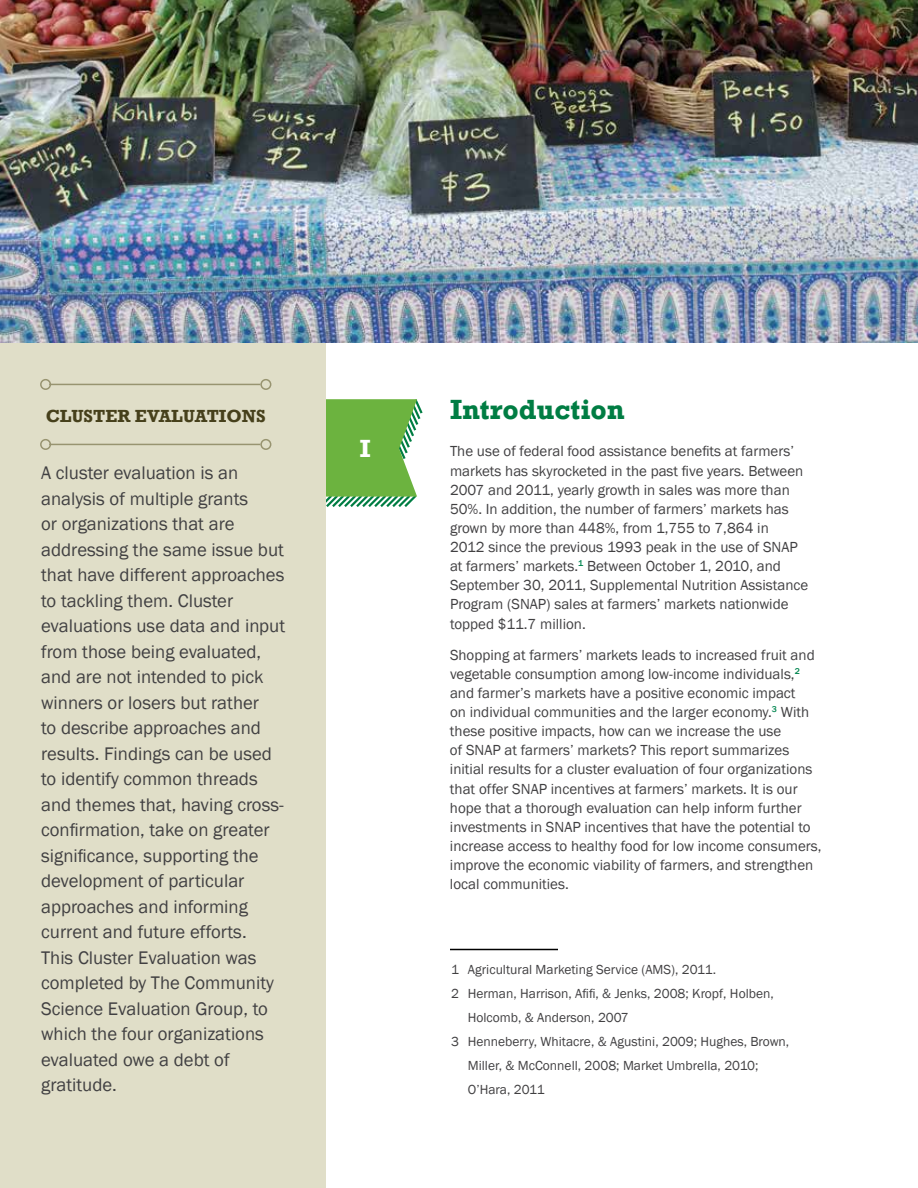
<style>
.page{position:relative;width:918px;height:1188px;background:#fff}
.page>*{position:absolute;margin:0;border:0;box-sizing:border-box;transform-origin:0 0}
.t1{font:700 28.5px "Rockwell";color:#007d43}
.t2{font:700 25.5px "Rockwell";color:#fff}
.t3{font:18.75px/25.5px "Franklin Gothic";color:#414042}
.t4{font:700 18px "Rockwell";color:#46401b}
.t5{font:15px/19.2px "Franklin Gothic";color:#414042}
.t6{font:13.5px "Franklin Gothic";color:#414042}
</style>
<div class="page">
<svg style="left:326px;top:399px;width:97px;height:108px"></svg>
<div style="left:0;top:0;width:326px;height:1188px;background:#e0dec8"></div>
<hr style="left:450px;top:949px;width:108px;height:1px;background:#000">
<img style="left:0;top:0;width:918px;height:343px">
<hr style="left:49px;top:444px;width:211px;height:1px;background:#989470">
<div style="left:40px;top:439px;width:11px;height:11px;border:2px solid #989470;border-radius:50%"></div>
<div style="left:260px;top:439px;width:11px;height:11px;border:2px solid #989470;border-radius:50%"></div>
<hr style="left:49px;top:384px;width:211px;height:1px;background:#989470">
<div style="left:40px;top:379px;width:11px;height:11px;border:2px solid #989470;border-radius:50%"></div>
<div style="left:260px;top:379px;width:11px;height:11px;border:2px solid #989470;border-radius:50%"></div>
<p class="t4" style="left:46px;top:405px;width:222px">CLUSTER EVALUATIONS</p>
<p class="t3" style="left:41px;top:460px;width:246px">A cluster evaluation is an analysis of multiple grants<br>or organizations that are addressing the same issue but that have different approaches to tackling them. Cluster evaluations use data and input from those being evaluated, and are not intended to pick winners or losers but rather<br>to describe approaches and results. Findings can be used to identify common threads and themes that, having cross&shy;confirmation, take on greater significance, supporting the development of particular approaches and informing current and future efforts.<br>This Cluster Evaluation was completed by The Community<br>Science Evaluation Group, to which the four organizations evaluated owe a debt of gratitude.</p>
<h2 class="t2" style="left:360px;top:433px;width:11px">I</h2>
<h1 class="t1" style="left:450px;top:392px;width:176px">INTRODUCTION</h1>
<p class="t5" style="left:450px;top:442px;width:360px">The use of federal food assistance benefits at farmers’ markets has skyrocketed in the past five years. Between 2007 and 2011, yearly growth in sales was more than 50%. In addition, the number of farmers’ markets has grown by more than 448%, from 1,755 to 7,864 in<br>2012 since the previous 1993 peak in the use of SNAP at farmers’ markets.<sup>1</sup> Between October 1, 2010, and September 30, 2011, Supplemental Nutrition Assistance Program (SNAP) sales at farmers’ markets nationwide topped $11.7 million.</p>
<p class="t5" style="left:450px;top:645px;width:373px">Shopping at farmers’ markets leads to increased fruit and vegetable consumption among low-income individuals,<sup>2 </sup>and farmer’s markets have a positive economic impact<br>on individual communities and the larger economy.<sup>3</sup> With these positive impacts, how can we increase the use<br>of SNAP at farmers’ markets? This report summarizes initial results for a cluster evaluation of four organizations that offer SNAP incentives at farmers’ markets. It is our hope that a thorough evaluation can help inform further investments in SNAP incentives that have the potential to increase access to healthy food for low income consumers, improve the economic viability of farmers, and strengthen local communities.</p>
<p class="t6" style="left:451px;top:961px;width:267px">1 Agricultural Marketing Service (AMS), 2011.</p>
<p class="t6" style="left:451px;top:985px;width:324px">2 Herman, Harrison, Afifi, &amp; Jenks, 2008; Kropf, Holben,</p>
<p class="t6" style="left:468px;top:1009px;width:163px">Holcomb, &amp; Anderson, 2007</p>
<p class="t6" style="left:451px;top:1033px;width:340px">3 Henneberry, Whitacre, &amp; Agustini, 2009; Hughes, Brown,</p>
<p class="t6" style="left:468px;top:1057px;width:292px">Miller, &amp; McConnell, 2008; Market Umbrella, 2010;</p>
<p class="t6" style="left:468px;top:1081px;width:78px">O’Hara, 2011</p>
</div>
